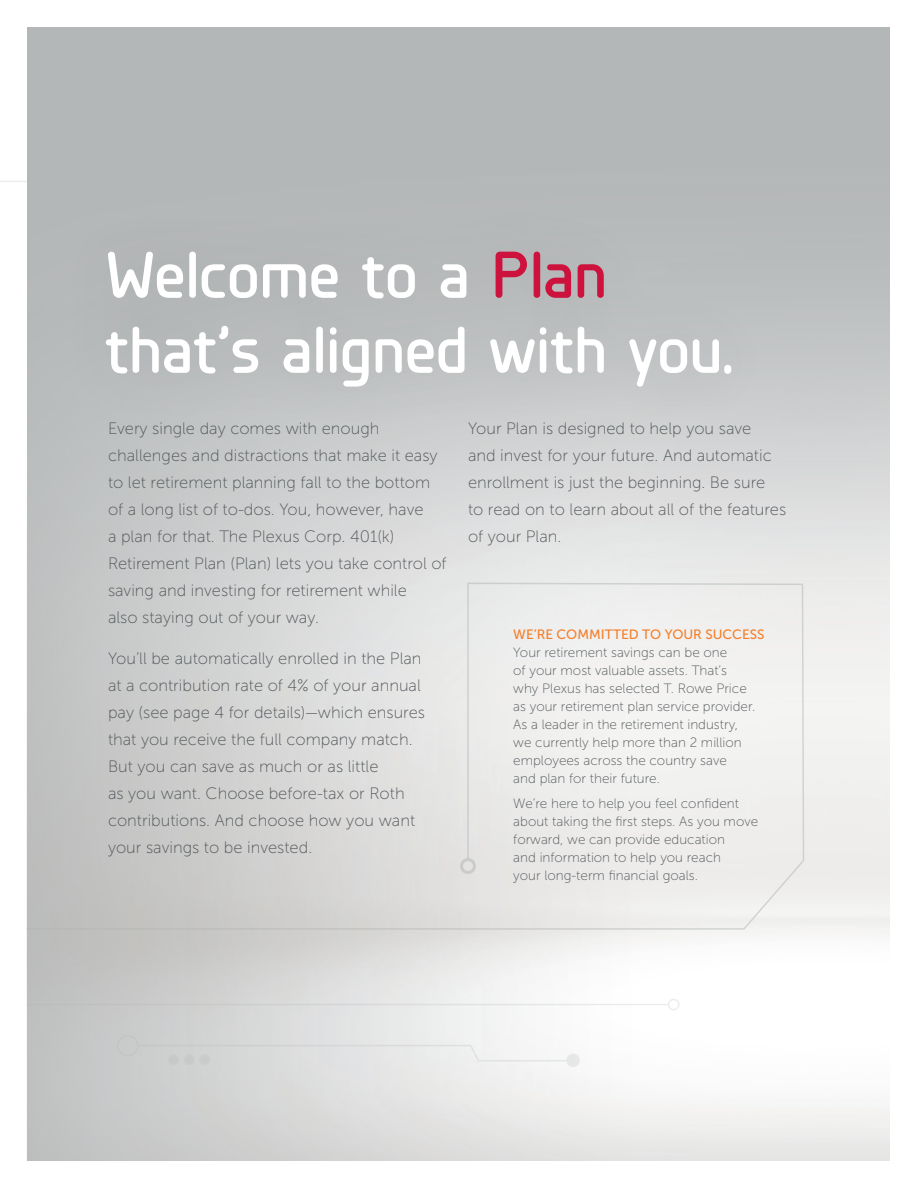
<style>
.page{position:relative;width:918px;height:1188px;background:#fff}
.page>*{position:absolute;margin:0;border:0;box-sizing:border-box;transform-origin:0 0}
.t1{font:600 66px/75px "Planer";color:#fff}
.Intro_Copy{font:16.5px/27px "Museo Sans 100";color:#53575a}
.Intro_Copy-2{font:13.5px/18px "Museo Sans 100";color:#53575a}
.Intro_Copy-3{font:13.5px "Museo Sans 500";color:#f47f2a}
.s1{color:#cd123d}
</style>
<div class="page">
<div style="left:27px;top:27px;width:864px;height:1134px;background:#b4b7b8"></div>
<img style="left:28px;top:102px;width:863px;height:1059px">
<div style="left:51px;top:193px;width:732px;height:251px;background:#231f20;opacity:.14"></div>
<svg style="left:136px;top:1044px;width:433px;height:18px;background:#e1e2e2"></svg>
<div style="left:169px;top:1055px;width:9px;height:9px;background:#c6c8c8;border-radius:50%"></div>
<div style="left:168px;top:1054px;width:11px;height:11px;border:2px solid #babcba;border-radius:50%"></div>
<div style="left:184px;top:1055px;width:10px;height:9px;background:#c7c9c9;border-radius:50%"></div>
<div style="left:184px;top:1054px;width:11px;height:11px;border:2px solid #babcba;border-radius:50%"></div>
<div style="left:200px;top:1055px;width:9px;height:9px;background:#c9cbcb;border-radius:50%"></div>
<div style="left:199px;top:1054px;width:11px;height:11px;border:2px solid #babcba;border-radius:50%"></div>
<div style="left:117px;top:1035px;width:22px;height:21px;border:2px solid #b1b4b5;border-radius:50%"></div>
<div style="left:567px;top:1054px;width:12px;height:12px;background:#e5e7e7;border-radius:50%"></div>
<div style="left:566px;top:1053px;width:14px;height:14px;border:2px solid #babcba;border-radius:50%"></div>
<hr style="left:27px;top:1004px;width:641px;height:1px;background:#b1b4b5">
<div style="left:668px;top:999px;width:12px;height:11px;border:2px solid #b1b4b5;border-radius:50%"></div>
<svg style="left:417px;top:183px;width:474px;height:71px"></svg>
<svg style="left:0;top:106px;width:891px;height:77px"></svg>
<svg style="left:26px;top:582px;width:779px;height:348px;background:#dededd"></svg>
<div style="left:460px;top:858px;width:16px;height:16px;border:3px solid #b1b4b5;border-radius:50%"></div>
<p class="t1" style="left:105px;top:233px;width:630px">Welcome to a <span class="s1">Plan </span>that’s aligned with you.</p>
<p class="Intro_Copy" style="left:108px;top:415px;width:340px">Every single day comes with enough challenges and distractions that make it easy to let retirement planning fall to the bottom of a long list of to-dos. You, however, have<br>a plan for that. The Plexus Corp. 401(k)<br>Retirement Plan (Plan) lets you take control of saving and investing for retirement while<br>also staying out of your way.</p>
<p class="Intro_Copy" style="left:108px;top:645px;width:318px">You’ll be automatically enrolled in the Plan at a contribution rate of 4% of your annual pay (see page 4 for details)—which ensures that you receive the full company match.<br>But you can save as much or as little<br>as you want. Choose before-tax or Roth contributions. And choose how you want your savings to be invested.</p>
<p class="Intro_Copy" style="left:468px;top:415px;width:320px">Your Plan is designed to help you save<br>and invest for your future. And automatic enrollment is just the beginning. Be sure<br>to read on to learn about all of the features of your Plan.</p>
<p class="Intro_Copy-3" style="left:513px;top:627px;width:253px">WE’RE COMMITTED TO YOUR SUCCESS</p>
<p class="Intro_Copy-2" style="left:513px;top:643px;width:244px">Your retirement savings can be one<br>of your most valuable assets. That’s why Plexus has selected T. Rowe Price as your retirement plan service provider.<br>As a leader in the retirement industry, we currently help more than 2 million employees across the country save<br>and plan for their future.</p>
<p class="Intro_Copy-2" style="left:513px;top:794px;width:246px">We’re here to help you feel confident about taking the first steps. As you move forward, we can provide education<br>and information to help you reach<br>your long-term financial goals.</p>
</div>
